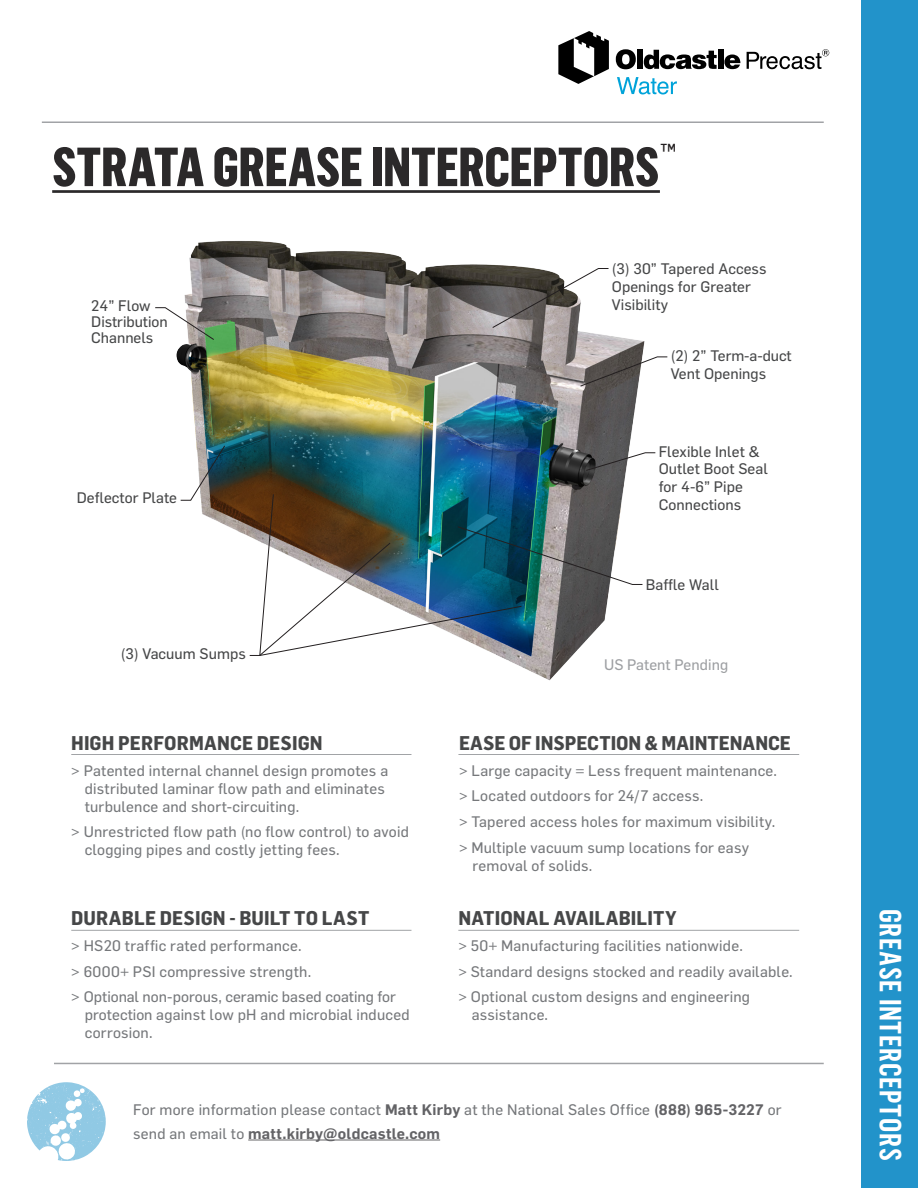
<style>
.page{position:relative;width:918px;height:1188px;background:#fff}
.page>*{position:absolute;margin:0;border:0;box-sizing:border-box;transform-origin:0 0}
.t1{font:800 54px "Flama Condensed";letter-spacing:-.005em;color:#2b292a}
.t2{font:600 30px "Flama Condensed";letter-spacing:.025em;color:#fff}
.t3{font:700 19.5px "Flama Semicondensed";letter-spacing:.005em;color:#464748}
.t4{font:15px/25.8px "Flama Basic";letter-spacing:.015em;color:#76787b}
.t5{font:15px/18px "Flama Basic";letter-spacing:.005em;color:#464748}
.t6{font:600 15px "Flama";letter-spacing:.02em;color:#636366}
.t7{font:15px "Flama Basic";letter-spacing:.005em;color:#9d9fa2}
.s1{font-family:"Flama";font-weight:600;color:#636366}
.s2{font-family:"Flama Basic";font-weight:400;color:#76787b}
</style>
<div class="page">
<div style="left:862px;top:0;width:56px;height:1188px;background:#2293ca"></div>
<hr style="left:54px;top:1063px;width:770px;height:1px;background:#a1a3a6">
<hr style="left:248px;top:1140px;width:192px;height:1px;background:#636366">
<hr style="left:71px;top:754px;width:340px;height:1px;background:#a1a3a6">
<hr style="left:71px;top:930px;width:340px;height:1px;background:#a1a3a6">
<hr style="left:42px;top:122px;width:782px;height:1px;background:#a1a3a6">
<svg style="left:27px;top:1082px;width:79px;height:79px"></svg>
<svg style="left:558px;top:31px;width:51px;height:53px"></svg>
<svg style="left:724px;top:55px;width:16px;height:14px"></svg>
<div style="left:718px;top:50px;width:5px;height:19px;background:#000"></div>
<svg style="left:644px;top:50px;width:73px;height:19px"></svg>
<div style="left:637px;top:50px;width:5px;height:19px;background:#000"></div>
<svg style="left:616px;top:49px;width:20px;height:20px"></svg>
<svg style="left:747px;top:49px;width:82px;height:20px"></svg>
<svg style="left:617px;top:77px;width:60px;height:17px"></svg>
<hr style="left:458px;top:754px;width:341px;height:1px;background:#a1a3a6">
<hr style="left:458px;top:930px;width:341px;height:1px;background:#a1a3a6">
<hr style="left:52px;top:190px;width:608px;height:3px;background:#2b292a">
<img style="left:176px;top:241px;width:469px;height:440px">
<svg style="left:492px;top:268px;width:117px;height:60px"></svg>
<img style="left:249px;top:494px;width:394px;height:162px">
<svg style="left:580px;top:356px;width:88px;height:31px"></svg>
<svg style="left:586px;top:452px;width:70px;height:19px"></svg>
<svg style="left:180px;top:445px;width:45px;height:56px"></svg>
<svg style="left:155px;top:307px;width:59px;height:33px"></svg>
<h1 class="t1" style="left:52px;top:132px;width:626px">STRATA GREASE INTERCEPTORS<sup>™</sup></h1>
<p class="t5" style="left:91px;top:296px;width:78px;line-height:16.4px">24” Flow<br>Distribution<br>Channels</p>
<p class="t5" style="left:77px;top:488px;width:102px">Deflector Plate</p>
<p class="t5" style="left:121px;top:643px;width:126px">(3) Vacuum Sumps</p>
<h3 class="t3" style="left:71px;top:730px;width:253px">HIGH PERFORMANCE DESIGN</h3>
<p class="t4" style="left:85px;top:760px;width:305px;line-height:18px;text-indent:-14px">&gt; Patented internal channel design promotes a distributed laminar flow path and eliminates turbulence and short-circuiting.</p>
<p class="t4" style="left:85px;top:822px;width:326px;line-height:18px;text-indent:-14px">&gt; Unrestricted flow path (no flow control) to avoid clogging pipes and costly jetting fees.</p>
<h3 class="t3" style="left:71px;top:905px;width:300px">DURABLE DESIGN - BUILT TO LAST</h3>
<p class="t4" style="left:71px;top:932px;width:326px">&gt; HS20 traffic rated performance.<br>&gt; 6000+ PSI compressive strength.<br>&gt; Optional non-porous, ceramic based coating for</p>
<p class="t4" style="left:85px;top:1005px;width:326px;line-height:18px">protection against low pH and microbial induced corrosion.</p>
<p class="t5" style="left:612px;top:259px;width:156px">(3) 30” Tapered Access<br>Openings for Greater<br>Visibility</p>
<p class="t5" style="left:671px;top:346px;width:122px">(2) 2” Term-a-duct<br>Vent Openings</p>
<p class="t5" style="left:659px;top:442px;width:111px">Flexible Inlet &amp;<br>Outlet Boot Seal for 4-6” Pipe<br>Connections</p>
<p class="t5" style="left:646px;top:575px;width:75px">Baffle Wall</p>
<p class="t7" style="left:604px;top:655px;width:126px">US Patent Pending</p>
<h3 class="t3" style="left:459px;top:730px;width:333px">EASE OF INSPECTION &amp; MAINTENANCE</h3>
<p class="t4" style="left:459px;top:756px;width:320px">&gt; Large capacity = Less frequent maintenance. &gt; Located outdoors for 24/7 access.<br>&gt; Tapered access holes for maximum visibility. &gt; Multiple vacuum sump locations for easy</p>
<p class="t4" style="left:472px;top:852px;width:121px">removal of solids.</p>
<h3 class="t3" style="left:458px;top:905px;width:220px">NATIONAL AVAILABILITY</h3>
<p class="t4" style="left:458px;top:932px;width:336px">&gt; 50+ Manufacturing facilities nationwide.<br>&gt; Standard designs stocked and readily available. &gt; Optional custom designs and engineering</p>
<p class="t4" style="left:472px;top:1001px;width:78px">assistance.</p>
<p class="t4" style="left:133px;top:1095px;width:650px">For more information please contact <span class="s1">Matt Kirby</span> at the National Sales Office <span class="s1">(888) 965-3227</span> or</p>
<p class="t6" style="left:133px;top:1122px;width:309px"><span class="s2">send an email to</span> matt.kirby@oldcastle.com</p>
<h2 class="t2" style="left:909px;top:909px;width:253px;rotate:90deg">GREASE INTERCEPTORS</h2>
</div>
